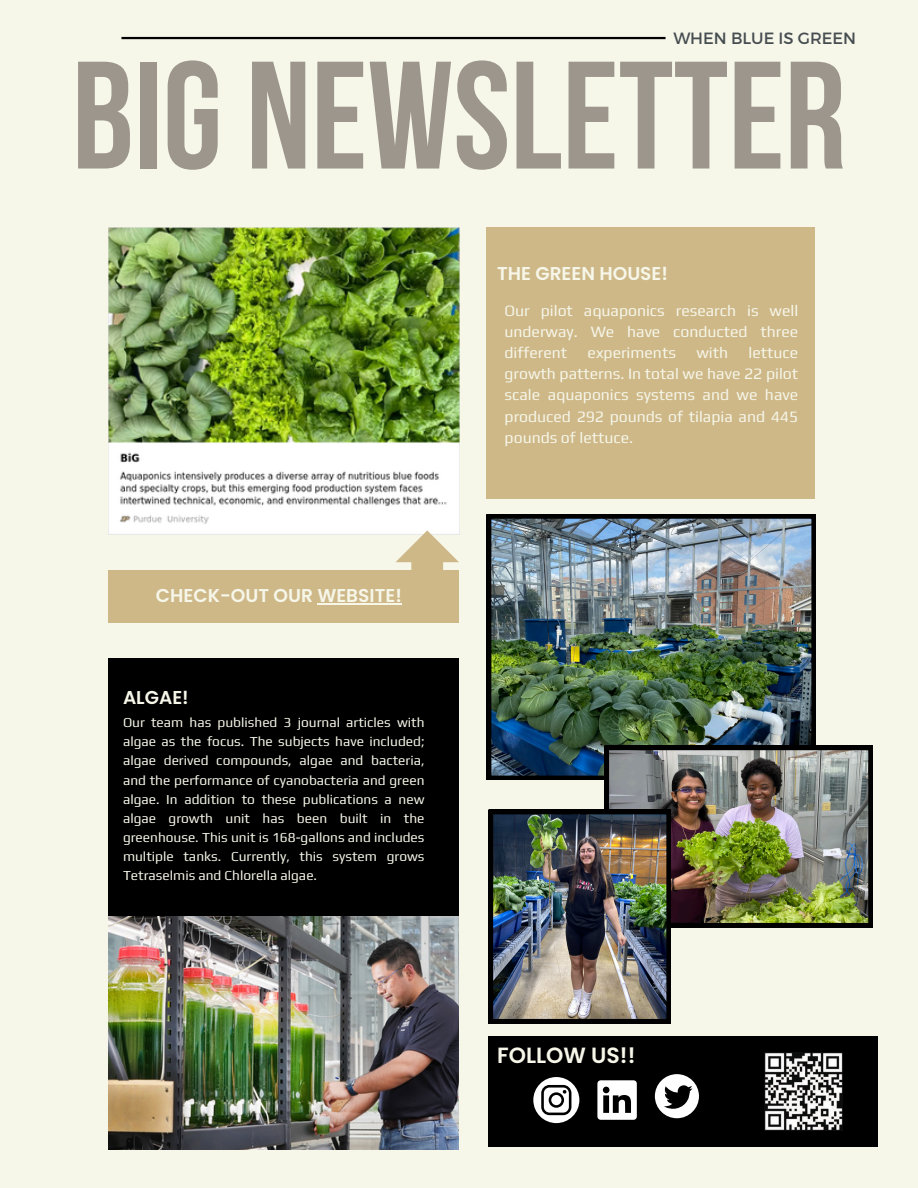
<style>
.page{position:relative;width:918px;height:1188px;background:#f6f6e9}
.page>*{position:absolute;margin:0;border:0;box-sizing:border-box;transform-origin:0 0}
.t1{font:152.7px "Bebas Neue Cyrillic";color:#9d968d}
.t2{font:600 22.05px "Poppins";color:#f6f6e9}
.t3{font:600 18.6px "Poppins";color:#f6f6e9}
.t4{font:16.35px "Montserrat";color:#464d50}
.t5{font:15.75px/21.1px "Play";color:#f6f6e9;text-align:justify}
.t6{font:13.65px/19.2px "Play";color:#f6f6e9;text-align:justify}
</style>
<div class="page">
<div style="left:109px;top:658px;width:350px;height:465px;background:#000"></div>
<div style="left:486px;top:228px;width:329px;height:271px;background:#ceb888"></div>
<img style="left:487px;top:514px;width:328px;height:266px">
<img style="left:109px;top:917px;width:350px;height:233px">
<img style="left:109px;top:228px;width:350px;height:306px">
<hr style="left:121px;top:37px;width:545px;height:2px;background:#000">
<div style="left:109px;top:570px;width:350px;height:53px;background:#ceb888"></div>
<svg style="left:395px;top:530px;width:64px;height:40px"></svg>
<img style="left:605px;top:746px;width:267px;height:181px">
<img style="left:489px;top:810px;width:182px;height:213px">
<hr style="left:317px;top:604px;width:85px;height:1px;background:#f6f6e9">
<div style="left:489px;top:1036px;width:389px;height:111px;background:#000"></div>
<img style="left:765px;top:1053px;width:78px;height:77px">
<svg style="left:533px;top:1077px;width:46px;height:46px"></svg>
<svg style="left:655px;top:1074px;width:44px;height:44px"></svg>
<svg style="left:597px;top:1080px;width:40px;height:40px"></svg>
<p class="t4" style="left:673px;top:28px;width:184px">WHEN BLUE IS GREEN</p>
<h5 class="t1" style="left:72px;top:54px;width:776px">BIG NEWSLETTER</h5>
<p class="t3" style="left:156px;top:583px;width:247px">CHECK-OUT OUR WEBSITE!</p>
<h3 class="t3" style="left:123px;top:684px;width:67px">ALGAE!</h3>
<h3 class="t6" style="left:123px;top:713px;width:303px">Our team has published 3 journal articles with algae as the focus. The subjects have included; algae derived compounds, algae and bacteria, and the performance of cyanobacteria and green algae. In addition to these publications a new algae growth unit has been built in the greenhouse. This unit is 168-gallons and includes multiple tanks. Currently, this system grows Tetraselmis and Chlorella algae.</h3>
<p class="t3" style="left:497px;top:260px;width:172px">THE GREEN HOUSE!</p>
<h3 class="t5" style="left:505px;top:300px;width:295px">Our pilot aquaponics research is well underway. We have conducted three different</h3>
<h3 class="t5" style="left:505px;top:342px;width:295px;text-indent:244px">lettuce growth patterns. In total we have 22 pilot scale aquaponics systems and we have produced 292 pounds of tilapia and 445 pounds of lettuce.</h3>
<h3 class="t5" style="left:588px;top:342px;width:90px">experiments</h3>
<h3 class="t5" style="left:696px;top:342px;width:33px">with</h3>
<p class="t2" style="left:497px;top:1040px;width:140px">FOLLOW US!!</p>
</div>
